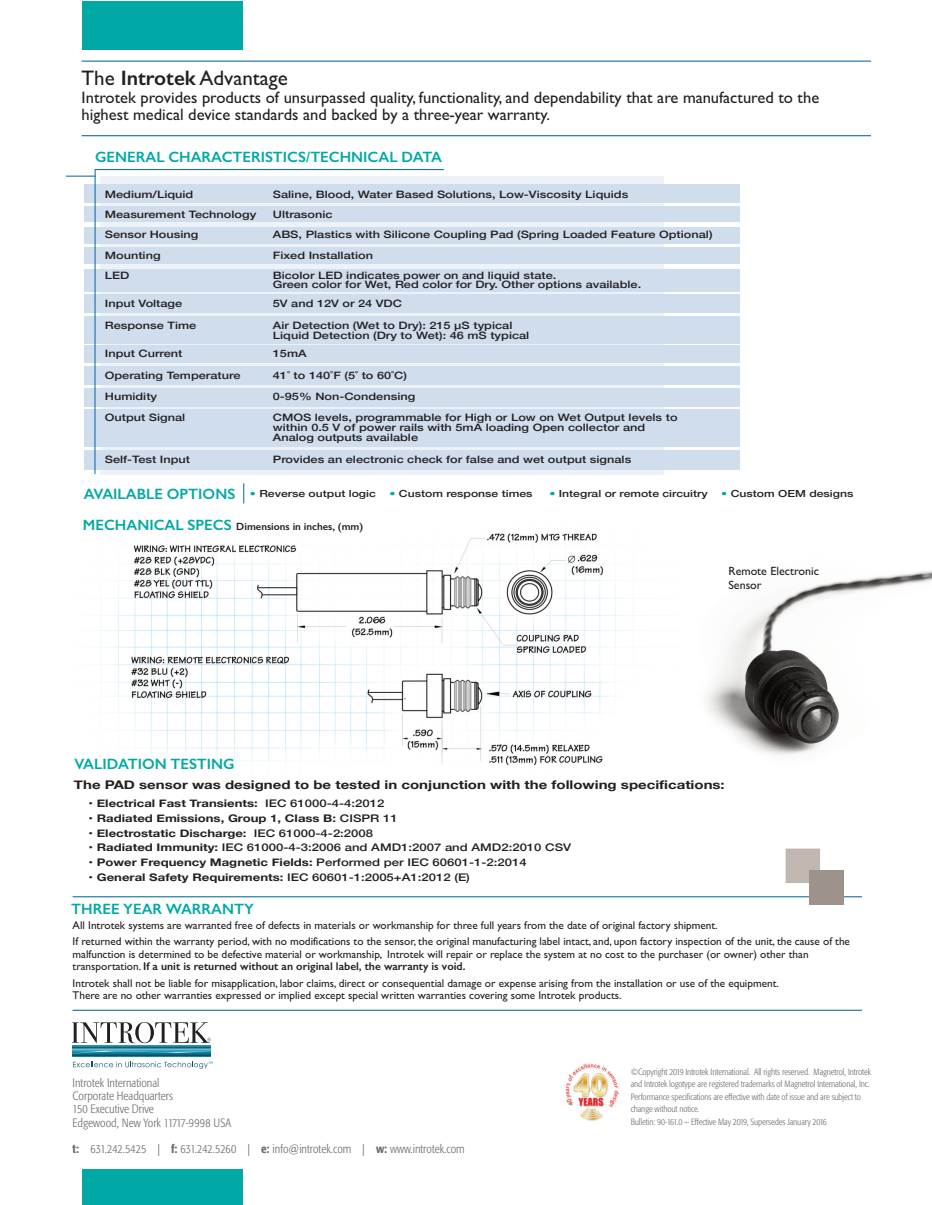
<style>
.page{position:relative;width:932px;height:1205px;background:#fff}
.page>*{position:absolute;margin:0;border:0;box-sizing:border-box;transform-origin:0 0}
.t1{font:21px "Gill Sans";color:#231f20}
.t2{font:16.5px/17.9px "Gill Sans";color:#231f20}
.t3{font:600 15px "Gill Sans";color:#00a9a5}
.t4{font:300 condensed 12px/13.2px "Formata";color:#6c6d70}
.t5{font:700 12px "Helvetica Neue";color:#231f20;scale:1.25 1}
.t6{font:12px/14px "Gill Sans";color:#231f20}
.t7{font:11.25px/12.6px "Gill Sans";color:#231f20}
.t8{font:700 10.5px "Helvetica Neue";color:#231f20;scale:1.25 1}
.t9{font:500 10.5px "Helvetica Neue";color:#231f20;scale:1.25 1}
.t10{font:600 10.5px "Gill Sans";color:#231f20}
.t11{font:500 10.2px/9.8px "Helvetica Neue";color:#231f20;scale:1.25 1}
.t12{font:500 9.75px "Helvetica Neue";color:#231f20;scale:1.25 1}
.t13{font:300 condensed 9px/12.5px "Formata";letter-spacing:-.01em;color:#6c6d70}
.s1{font-weight:600}
.s2{color:#00a9a5}
.s3{font-size:15px;color:#00a9a5}
.s4{font-weight:500}
.s5{font-weight:700}
</style>
<div class="page">
<img style="left:706px;top:571px;width:226px;height:184px">
<img style="left:95px;top:533px;width:551px;height:233px">
<svg style="left:73px;top:1061px;width:140px;height:7px"></svg>
<svg style="left:73px;top:1045px;width:137px;height:11px"></svg>
<svg style="left:73px;top:1050px;width:137px;height:4px"></svg>
<svg style="left:73px;top:1022px;width:138px;height:21px"></svg>
<img style="left:565px;top:1063px;width:55px;height:58px">
<div style="left:83px;top:1px;width:160px;height:49px;background:#00a9a5"></div>
<div style="left:83px;top:1168px;width:160px;height:36px;background:#00a9a5"></div>
<div style="left:101px;top:177px;width:563px;height:298px;background:#edf2f8"></div>
<hr style="left:95px;top:169px;width:349px;height:1px;background:#0065a2">
<hr style="left:66px;top:176px;width:30px;height:1px;background:#0065a2">
<div style="left:84px;top:184px;width:656px;height:18px;background:#d0dded"></div>
<div style="left:84px;top:206px;width:656px;height:16px;background:#d0dded"></div>
<div style="left:85px;top:227px;width:655px;height:16px;background:#d0dded"></div>
<div style="left:85px;top:247px;width:655px;height:17px;background:#d0dded"></div>
<div style="left:84px;top:269px;width:656px;height:22px;background:#d0dded"></div>
<div style="left:85px;top:295px;width:655px;height:18px;background:#d0dded"></div>
<div style="left:85px;top:316px;width:655px;height:27px;background:#d0dded"></div>
<div style="left:85px;top:345px;width:655px;height:18px;background:#d0dded"></div>
<div style="left:84px;top:366px;width:656px;height:19px;background:#d0dded"></div>
<div style="left:85px;top:388px;width:655px;height:18px;background:#d0dded"></div>
<div style="left:85px;top:409px;width:655px;height:38px;background:#d0dded"></div>
<div style="left:85px;top:450px;width:655px;height:19px;background:#d0dded"></div>
<hr style="left:95px;top:169px;width:1px;height:305px;background:#0065a2">
<svg style="left:243px;top:483px;width:1px;height:20px"></svg>
<hr style="left:82px;top:61px;width:789px;height:1px;background:#0065a2">
<hr style="left:82px;top:135px;width:789px;height:1px;background:#0065a2">
<hr style="left:73px;top:896px;width:789px;height:1px;background:#0065a2">
<hr style="left:73px;top:1009px;width:789px;height:1px;background:#0065a2">
<div style="left:809px;top:870px;width:34px;height:34px;background:#9e938a"></div>
<svg style="left:785px;top:848px;width:35px;height:35px"></svg>
<div style="left:809px;top:870px;width:11px;height:13px;background:#9e938a"></div>
<h1 class="t1" style="left:82px;top:65px;width:208px">The <span class="s1">Introtek</span> Advantage</h1>
<h2 class="t2" style="left:82px;top:88px;width:739px">Introtek provides products of unsurpassed quality, functionality, and dependability that are manufactured to the highest medical device standards and backed by a three-year warranty.</h2>
<h3 class="t3" style="left:95px;top:148px;width:348px">GENERAL CHARACTERISTICS/TECHNICAL DATA</h3>
<p class="t11" style="left:105px;top:189px;width:72px">Medium/Liquid</p>
<p class="t11" style="left:273px;top:189px;width:286px">Saline, Blood, Water Based Solutions, Low-Viscosity Liquids</p>
<p class="t11" style="left:105px;top:209px;width:123px">Measurement Technology</p>
<p class="t11" style="left:273px;top:209px;width:49px">Ultrasonic</p>
<p class="t11" style="left:105px;top:230px;width:76px">Sensor Housing</p>
<p class="t11" style="left:273px;top:230px;width:353px">ABS, Plastics with Silicone Coupling Pad (Spring Loaded Feature Optional)</p>
<p class="t11" style="left:105px;top:250px;width:46px">Mounting</p>
<p class="t11" style="left:273px;top:250px;width:82px">Fixed Installation</p>
<p class="t11" style="left:105px;top:270px;width:21px">LED</p>
<p class="t11" style="left:273px;top:270px;width:296px">Bicolor LED indicates power on and liquid state.<br>Green color for Wet, Red color for Dry. Other options available.</p>
<p class="t11" style="left:105px;top:298px;width:63px">Input Voltage</p>
<p class="t11" style="left:273px;top:298px;width:105px">5V and 12V or 24 VDC</p>
<p class="t11" style="left:105px;top:320px;width:75px">Response Time</p>
<p class="t11" style="left:273px;top:320px;width:207px">Air Detection (Wet to Dry): 215 µS typical<br>Liquid Detection (Dry to Wet): 46 mS typical</p>
<p class="t11" style="left:105px;top:348px;width:64px">Input Current</p>
<p class="t11" style="left:273px;top:348px;width:29px">15mA</p>
<p class="t11" style="left:105px;top:370px;width:110px">Operating Temperature</p>
<p class="t11" style="left:273px;top:370px;width:109px">41˚ to 140˚F (5˚ to 60˚C)</p>
<p class="t11" style="left:105px;top:391px;width:43px">Humidity</p>
<p class="t11" style="left:273px;top:391px;width:115px">0-95% Non-Condensing</p>
<p class="t11" style="left:105px;top:412px;width:66px">Output Signal</p>
<p class="t11" style="left:273px;top:412px;width:325px">CMOS levels, programmable for High or Low on Wet Output levels to within 0.5 V of power rails with 5mA loading Open collector and<br>Analog outputs available</p>
<p class="t11" style="left:105px;top:454px;width:70px">Self-Test Input</p>
<p class="t11" style="left:273px;top:454px;width:288px">Provides an electronic check for false and wet output signals</p>
<p class="t12" style="left:250px;top:487px;width:102px"><span class="s2">•</span> Reverse output logic</p>
<p class="t12" style="left:389px;top:487px;width:116px"><span class="s2">•</span> Custom response times</p>
<p class="t12" style="left:549px;top:487px;width:128px"><span class="s2">•</span> Integral or remote circuitry</p>
<p class="t12" style="left:721px;top:487px;width:107px"><span class="s2">•</span> Custom OEM designs</p>
<h3 class="t3" style="left:84px;top:484px;width:153px">AVAILABLE OPTIONS</h3>
<p class="t10" style="left:83px;top:520px;width:282px"><span class="s3">MECHANICAL SPECS</span> Dimensions in inches, (mm)</p>
<h3 class="t3" style="left:74px;top:755px;width:162px">VALIDATION TESTING</h3>
<p class="t6" style="left:728px;top:563px;width:92px">Remote Electronic<br>Sensor</p>
<p class="t5" style="left:74px;top:777px;width:522px">The PAD sensor was designed to be tested in conjunction with the following specifications:</p>
<p class="t8" style="left:89px;top:796px;width:238px">• Electrical Fast Transients: <span class="s4">IEC 61000-4-4:2012</span></p>
<p class="t8" style="left:89px;top:811px;width:249px">• Radiated Emissions, Group 1, Class B: <span class="s4">CISPR 11</span></p>
<p class="t8" style="left:89px;top:826px;width:229px">• Electrostatic Discharge: <span class="s4">IEC 61000-4-2:2008</span></p>
<p class="t9" style="left:89px;top:841px;width:388px"><span class="s5">• Radiated Immunity:</span> IEC 61000-4-3:2006 and AMD1:2007 and AMD2:2010 CSV</p>
<p class="t8" style="left:89px;top:856px;width:352px">• Power Frequency Magnetic Fields: <span class="s4">Performed per IEC 60601-1-2:2014</span></p>
<p class="t8" style="left:89px;top:870px;width:307px">• General Safety Requirements: <span class="s4">IEC 60601-1:2005+A1:2012 (E)</span></p>
<h3 class="t3" style="left:71px;top:900px;width:184px">THREE YEAR WARRANTY</h3>
<p class="t7" style="left:73px;top:916px;width:779px;line-height:16.2px">All Introtek systems are warranted free of defects in materials or workmanship for three full years from the date of original factory shipment.<br>If returned within the warranty period, with no modifications to the sensor, the original manufacturing label intact, and, upon factory inspection of the unit, the cause of the</p>
<p class="t7" style="left:73px;top:947px;width:737px">malfunction is determined to be defective material or workmanship, Introtek will repair or replace the system at no cost to the purchaser (or owner) other than transportation. <span class="s1">If a unit is returned without an original label, the warranty is void.</span></p>
<p class="t7" style="left:73px;top:976px;width:708px">Introtek shall not be liable for misapplication, labor claims, direct or consequential damage or expense arising from the installation or use of the equipment.<br>There are no other warranties expressed or implied except special written warranties covering some Introtek products.</p>
<p class="t4" style="left:73px;top:1076px;width:160px">Introtek International<br>Corporate Headquarters<br>150 Executive Drive<br>Edgewood, New York 11717-9998 USA</p>
<p class="t4" style="left:73px;top:1142px;width:394px"><span class="s4">t:</span> 631.242.5425 | <span class="s4">f:</span> 631.242.5260 | <span class="s4">e:</span> info@introtek.com | <span class="s4">w:</span> www.introtek.com</p>
<p class="t13" style="left:631px;top:1066px;width:242px">©Copyright 2019 Introtek International. All rights reserved. Magnetrol, Introtek and Introtek logotype are registered trademarks of Magnetrol International, Inc.<br>Performance specifications are effective with date of issue and are subject to change without notice.<br>Bulletin: 90-161.0 — Effective May 2019, Supersedes January 2016</p>
</div>
